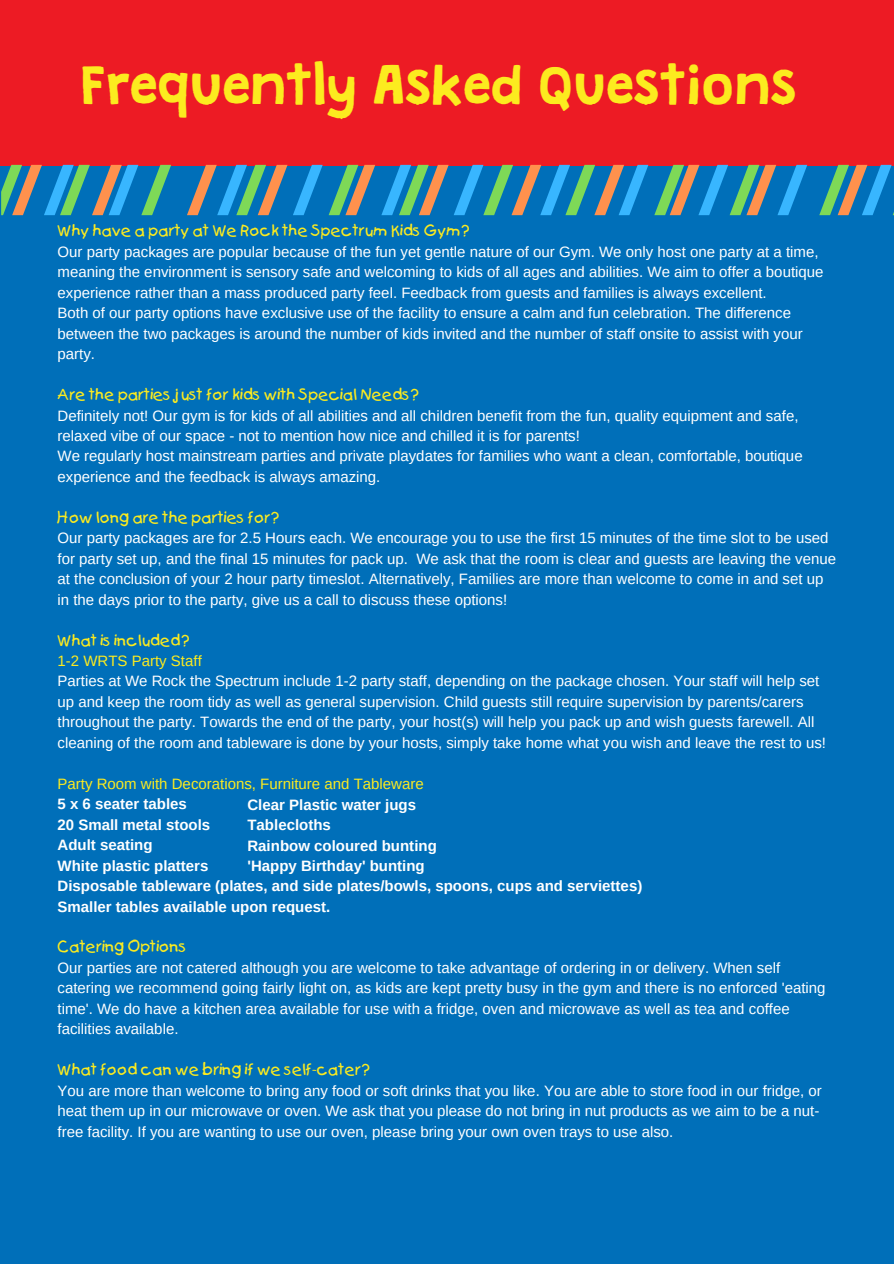
<style>
.page{position:relative;width:894px;height:1264px;background:#fff}
.page>*{position:absolute;margin:0;border:0;box-sizing:border-box;transform-origin:0 0}
.t1{font:48px "Granstander Clean";color:#fceb1f}
.t2{font:15px/20.4px "Arimo";color:#fff}
.t3{font:700 15px "Arimo";color:#fff}
.t4{font:15px "Catchup Normal";color:#fceb1f}
.t5{font:15px "Arimo";color:#fceb1f}
</style>
<div class="page">
<div style="left:0;top:0;width:893px;height:1263px;background:#006fb9"></div>
<div style="left:0;top:0;width:893px;height:166px;background:#ed1b24"></div>
<svg style="left:293px;top:165px;width:29px;height:50px"></svg>
<svg style="left:1px;top:165px;width:170px;height:50px"></svg>
<svg style="left:187px;top:165px;width:100px;height:50px"></svg>
<svg style="left:328px;top:165px;width:47px;height:50px"></svg>
<svg style="left:819px;top:165px;width:74px;height:50px"></svg>
<svg style="left:654px;top:165px;width:153px;height:50px"></svg>
<svg style="left:381px;top:165px;width:267px;height:50px"></svg>
<p class="t1" style="left:81px;top:68px;width:718px">Frequently Asked Questions</p>
<p class="t4" style="left:57px;top:221px;width:413px">Why have a party at We Rock the Spectrum Kids Gym?</p>
<p class="t2" style="left:57px;top:241px;width:767px">Our party packages are popular because of the fun yet gentle nature of our Gym. We only host one party at a time, meaning the environment is sensory safe and welcoming to kids of all ages and abilities. We aim to offer a boutique experience rather than a mass produced party feel. Feedback from guests and families is always excellent.</p>
<p class="t2" style="left:57px;top:303px;width:746px">Both of our party options have exclusive use of the facility to ensure a calm and fun celebration. The difference between the two packages is around the number of kids invited and the number of staff onsite to assist with your party.</p>
<p class="t4" style="left:57px;top:385px;width:362px">Are the parties just for kids with Special Needs?</p>
<p class="t2" style="left:57px;top:405px;width:742px">Definitely not! Our gym is for kids of all abilities and all children benefit from the fun, quality equipment and safe, relaxed vibe of our space - not to mention how nice and chilled it is for parents!</p>
<p class="t2" style="left:57px;top:446px;width:746px">We regularly host mainstream parties and private playdates for families who want a clean, comfortable, boutique experience and the feedback is always amazing.</p>
<p class="t4" style="left:57px;top:507px;width:223px">How long are the parties for?</p>
<p class="t2" style="left:57px;top:528px;width:779px">Our party packages are for 2.5 Hours each. We encourage you to use the first 15 minutes of the time slot to be used for party set up, and the final 15 minutes for pack up. We ask that the room is clear and guests are leaving the venue at the conclusion of your 2 hour party timeslot. Alternatively, Families are more than welcome to come in and set up in the days prior to the party, give us a call to discuss these options!</p>
<p class="t4" style="left:57px;top:630px;width:133px">What is included?</p>
<p class="t5" style="left:57px;top:652px;width:146px">1-2 WRTS Party Staff</p>
<p class="t2" style="left:57px;top:671px;width:769px">Parties at We Rock the Spectrum include 1-2 party staff, depending on the package chosen. Your staff will help set up and keep the room tidy as well as general supervision. Child guests still require supervision by parents/carers throughout the party. Towards the end of the party, your host(s) will help you pack up and wish guests farewell. All cleaning of the room and tableware is done by your hosts, simply take home what you wish and leave the rest to us!</p>
<p class="t5" style="left:57px;top:775px;width:367px">Party Room with Decorations, Furniture and Tableware</p>
<p class="t3" style="left:57px;top:795px;width:131px">5 x 6 seater tables</p>
<p class="t3" style="left:57px;top:816px;width:154px">20 Small metal stools</p>
<p class="t3" style="left:57px;top:836px;width:96px">Adult seating</p>
<p class="t3" style="left:57px;top:857px;width:152px">White plastic platters</p>
<p class="t3" style="left:57px;top:877px;width:586px">Disposable tableware (plates, and side plates/bowls, spoons, cups and serviettes)</p>
<p class="t3" style="left:57px;top:898px;width:274px">Smaller tables available upon request.</p>
<p class="t4" style="left:57px;top:937px;width:130px">Catering Options</p>
<p class="t2" style="left:57px;top:957px;width:769px">Our parties are not catered although you are welcome to take advantage of ordering in or delivery. When self catering we recommend going fairly light on, as kids are kept pretty busy in the gym and there is no enforced 'eating time'. We do have a kitchen area available for use with a fridge, oven and microwave as well as tea and coffee facilities available.</p>
<p class="t4" style="left:57px;top:1059px;width:313px">What food can we bring if we self-cater?</p>
<p class="t2" style="left:57px;top:1080px;width:765px">You are more than welcome to bring any food or soft drinks that you like. You are able to store food in our fridge, or heat them up in our microwave or oven. We ask that you please do not bring in nut products as we aim to be a nut&shy;free facility. If you are wanting to use our oven, please bring your own oven trays to use also.</p>
<p class="t3" style="left:247px;top:796px;width:170px">Clear Plastic water jugs</p>
<p class="t3" style="left:247px;top:816px;width:85px">Tablecloths</p>
<p class="t3" style="left:247px;top:837px;width:191px">Rainbow coloured bunting</p>
<p class="t3" style="left:247px;top:857px;width:179px">'Happy Birthday' bunting</p>
</div>
